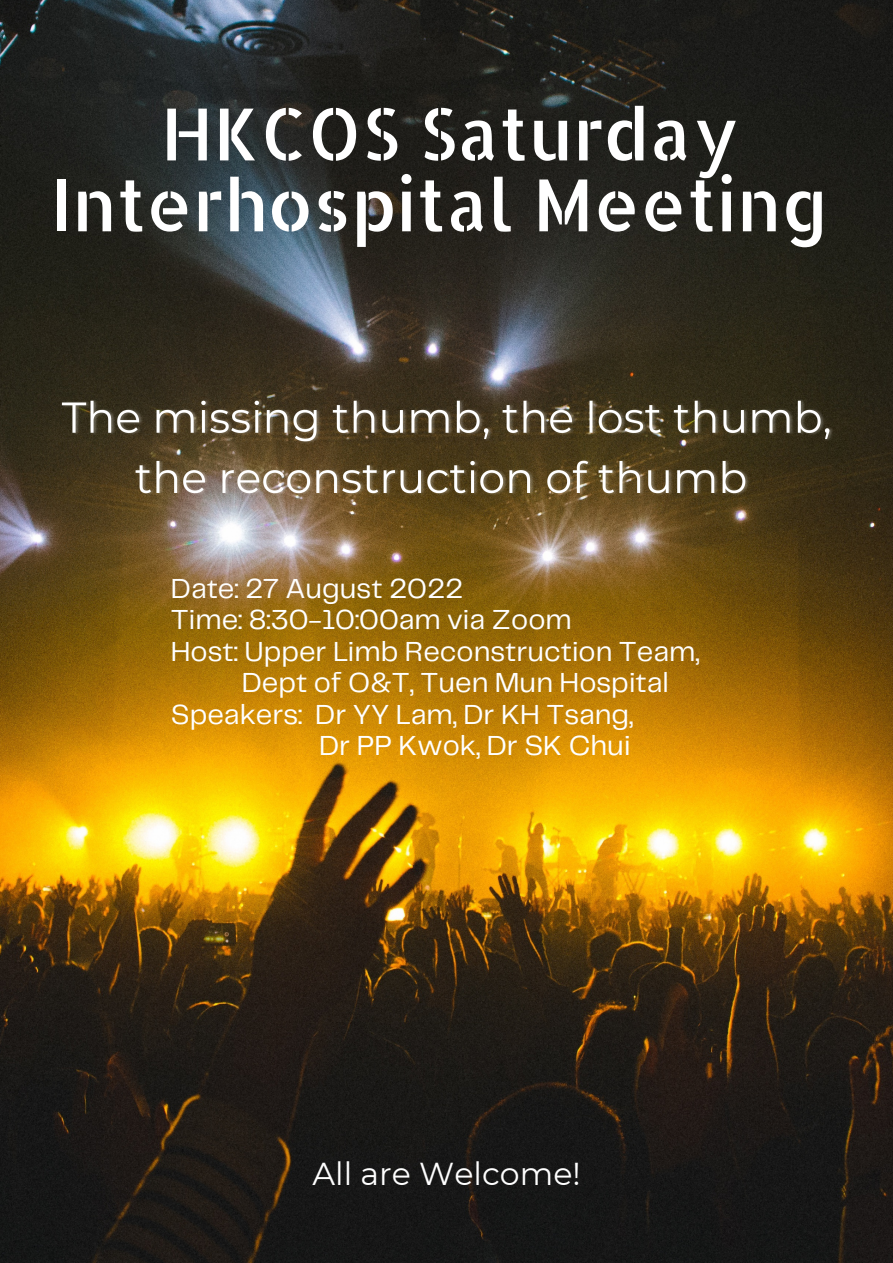
<style>
.page{position:relative;width:893px;height:1263px;background:#fff}
.page>*{position:absolute;margin:0;border:0;box-sizing:border-box;transform-origin:0 0}
.t1{font:72px/70.9px "Allerta Stencil";color:#fff;text-align:center}
.t2{font:31.65px "Montserrat";color:#fff}
.t3{font:28.65px "Telegraf";color:#fff}
</style>
<div class="page">
<img style="left:0;top:0;width:893px;height:1263px">
<img style="left:59px;top:386px;width:779px;height:122px">
<h1 class="t1" style="left:51px;top:97px;width:780px">HKCOS Saturday<br>Interhospital Meeting</h1>
<p class="t3" style="left:171px;top:576px;width:294px">Date: 27 August 2022</p>
<p class="t3" style="left:171px;top:607px;width:402px">Time: 8:30-10:00am via Zoom</p>
<p class="t3" style="left:171px;top:639px;width:530px">Host: Upper Limb Reconstruction Team,</p>
<p class="t3" style="left:242px;top:670px;width:428px">Dept of O&amp;T, Tuen Mun Hospital</p>
<p class="t3" style="left:171px;top:702px;width:464px">Speakers: Dr YY Lam, Dr KH Tsang,</p>
<p class="t3" style="left:319px;top:733px;width:313px">Dr PP Kwok, Dr SK Chui</p>
<p class="t2" style="left:312px;top:1154px;width:270px">All are Welcome!</p>
</div>
